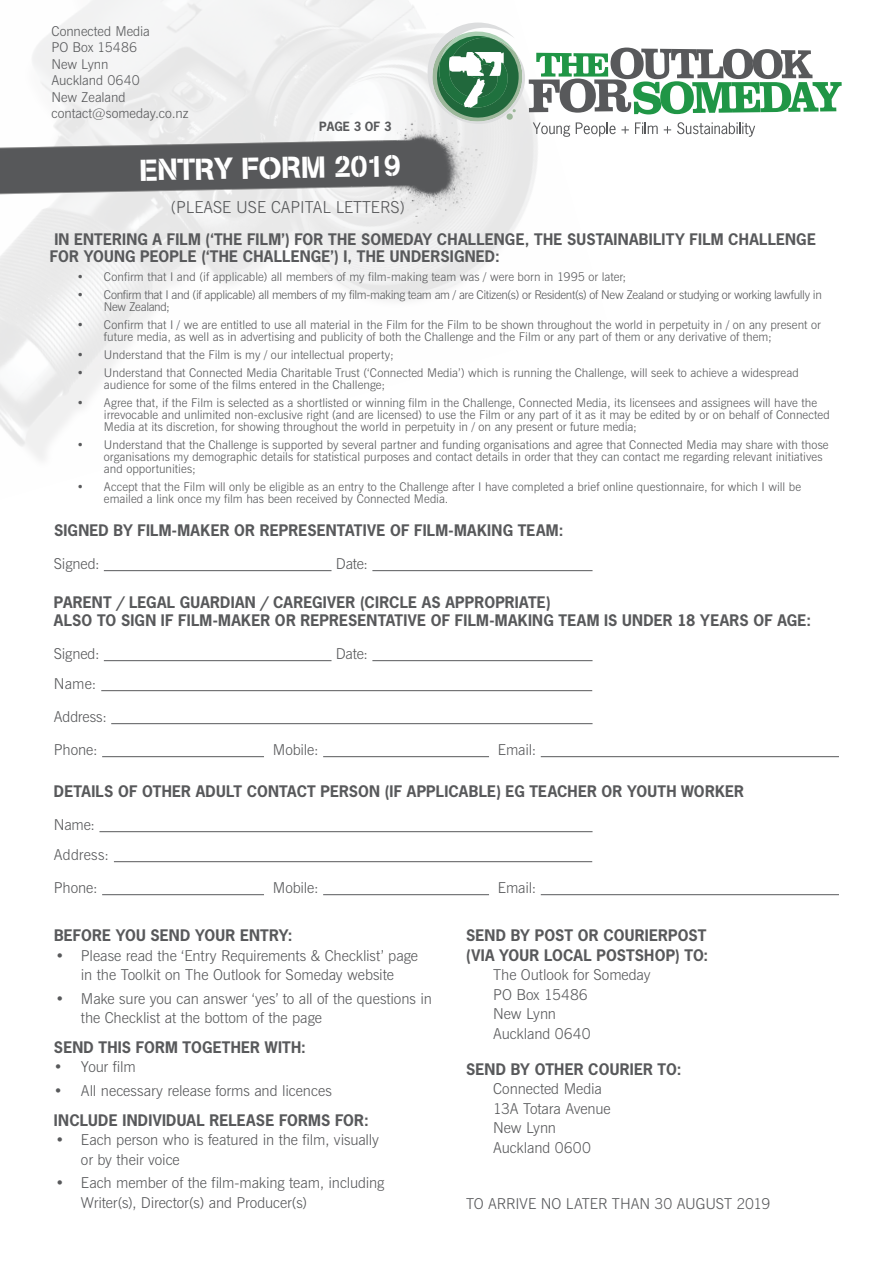
<style>
.page{position:relative;width:893px;height:1263px;background:#fff}
.page>*{position:absolute;margin:0;border:0;box-sizing:border-box;transform-origin:0 0}
.t1{font:30px "AG Book Stencil";color:#fff}
.t2{font:300 16.5px "News Gothic BT";color:#58595b}
.t3{font:300 15px/19.5px "News Gothic BT";letter-spacing:-.005em;color:#58595b}
.t4{font:700 15px/18px "News Gothic";letter-spacing:.015em;color:#58595b}
.t5{font:300 13.5px/16.5px "News Gothic BT";color:#58595b}
.t6{font:300 12px/12px "News Gothic BT";color:#58595b}
.t7{font:300 12px/12px "News Gothic BT";letter-spacing:-.03em;color:#58595b}
.t8{font:700 12px "News Gothic";color:#58595b}
</style>
<div class="page">
<svg style="left:423px;top:23px;width:419px;height:114px"></svg>
<hr style="left:104px;top:570px;width:227px;height:1px;background:#58595b">
<hr style="left:372px;top:570px;width:220px;height:1px;background:#58595b">
<hr style="left:104px;top:660px;width:227px;height:1px;background:#58595b">
<hr style="left:372px;top:660px;width:220px;height:1px;background:#58595b">
<hr style="left:101px;top:690px;width:491px;height:1px;background:#58595b">
<hr style="left:111px;top:723px;width:481px;height:1px;background:#58595b">
<hr style="left:102px;top:756px;width:162px;height:1px;background:#58595b">
<hr style="left:323px;top:756px;width:166px;height:1px;background:#58595b">
<hr style="left:541px;top:756px;width:298px;height:1px;background:#58595b">
<hr style="left:99px;top:831px;width:493px;height:1px;background:#58595b">
<hr style="left:114px;top:861px;width:478px;height:1px;background:#58595b">
<hr style="left:102px;top:894px;width:162px;height:1px;background:#58595b">
<hr style="left:323px;top:894px;width:166px;height:1px;background:#58595b">
<hr style="left:541px;top:894px;width:298px;height:1px;background:#58595b">
<img style="left:0;top:111px;width:502px;height:126px">
<p class="t5" style="left:51px;top:22px;width:139px">Connected Media<br>PO Box 15486<br>New Lynn<br>Auckland 0640<br>New Zealand contact@someday.co.nz</p>
<p class="t8" style="left:319px;top:118px;width:74px">PAGE 3 OF 3</p>
<h1 class="t1" style="left:139px;top:152px;width:263px;rotate:-1deg">ENTRY FORM 2019</h1>
<h2 class="t2" style="left:171px;top:197px;width:236px">(PLEASE USE CAPITAL LETTERS)</h2>
<p class="t4" style="left:54px;top:230px;width:130px">IN ENTERING A FILM</p>
<p class="t4" style="left:206px;top:230px;width:372px">(‘THE FILM’) FOR THE SOMEDAY CHALLENGE , THE SUST</p>
<p class="t4" style="left:604px;top:230px;width:44px">AINABILITY</p>
<p class="t4" style="left:690px;top:230px;width:18px">FILM</p>
<p class="t4" style="left:728px;top:230px;width:89px">CHALLENGE</p>
<p class="t4" style="left:50px;top:247px;width:351px">FOR YOUNG PEOPLE (‘TH E CHALLENGE’) I, TH E UND</p>
<p class="t4" style="left:422px;top:247px;width:80px">ERSIGNED:</p>
<p class="t6" style="left:77px;top:271px;width:551px">• Confirm that I and (if applicable) all members of my film-making team was / were born in 1995 or later;</p>
<p class="t7" style="left:104px;top:289px;width:719px;text-indent:-27px">• Confirm that I and (if applicable) all members of my film-making team am / are Citizen(s) or Resident(s) of New Zealand or studying or working lawfully in<br>New Zealand;</p>
<p class="t6" style="left:104px;top:319px;width:718px;text-indent:-27px">• Confirm that I / we are entitled to use all material in the Film for the Film to be shown throughout the world in perpetuity in / on any present or future media, as well as in advertising and publicity of both the Challenge and the Film or any part of them or any derivative of them;</p>
<p class="t6" style="left:77px;top:349px;width:318px">• Understand that the Film is my / our intellectual property;</p>
<p class="t6" style="left:104px;top:367px;width:696px;text-indent:-27px">• Understand that Connected Media Charitable Trust (‘Connected Media’) which is running the Challenge, will seek to achieve a widespread audience for some of the films entered in the Challenge;</p>
<p class="t6" style="left:104px;top:397px;width:727px;text-indent:-27px">• Agree that, if the Film is selected as a shortlisted or winning film in the Challenge, Connected Media, its licensees and assignees will have the irrevocable and unlimited non-exclusive right (and are licensed) to use the Film or any part of it as it may be edited by or on behalf of Connected<br>Media at its discretion, for showing throughout the world in perpetuity in / on any present or future media;</p>
<p class="t6" style="left:104px;top:439px;width:726px;text-indent:-27px">• Understand that the Challenge is supported by several partner and funding organisations and agree that Connected Media may share with those organisations my demographic details for statistical purposes and contact details in order that they can contact me regarding relevant initiatives and opportunities;</p>
<p class="t6" style="left:104px;top:481px;width:699px;text-indent:-27px">• Accept that the Film will only be eligible as an entry to the Challenge after I have completed a brief online questionnaire, for which I will be emailed a link once my film has been received by Connected Media.</p>
<p class="t4" style="left:54px;top:521px;width:511px">SIGNED BY FILM-MAKER OR REPRESENTATIVE OF FILM-MAKING TEAM:</p>
<p class="t3" style="left:54px;top:554px;width:47px">Signed:</p>
<p class="t3" style="left:336px;top:554px;width:34px">Date:</p>
<p class="t4" style="left:54px;top:593px;width:95px">PARENT / LEGA</p>
<p class="t4" style="left:54px;top:593px;width:734px;text-indent:113px">L GUARDIAN / CAREG IVER (CIRCLE AS APPROPRIATE)<br>ALSO TO SIGN IF FILM-MAKER OR REPRESENTATIVE OF FILM-MAKING TEAM IS UNDER 18 YEARS OF AGE</p>
<p class="t4" style="left:806px;top:611px;width:6px">:</p>
<p class="t3" style="left:54px;top:644px;width:47px">Signed:</p>
<p class="t3" style="left:336px;top:644px;width:34px">Date:</p>
<p class="t3" style="left:54px;top:674px;width:44px">Name:</p>
<p class="t3" style="left:54px;top:707px;width:54px">Address:</p>
<p class="t3" style="left:54px;top:740px;width:45px">Phone:</p>
<p class="t3" style="left:273px;top:740px;width:47px">Mobile:</p>
<p class="t3" style="left:498px;top:740px;width:40px">Email:</p>
<p class="t4" style="left:54px;top:782px;width:46px">DETAILS</p>
<p class="t4" style="left:118px;top:782px;width:98px">OF OTH ER ADULT</p>
<p class="t4" style="left:247px;top:782px;width:180px">CONTACT PERSON (IF APPLIC</p>
<p class="t4" style="left:459px;top:782px;width:287px">ABLE) EG TEACHER OR YOUTH WORKER</p>
<p class="t3" style="left:54px;top:810px;width:57px;line-height:30px">Name:<br>Address:</p>
<p class="t3" style="left:54px;top:878px;width:45px">Phone:</p>
<p class="t3" style="left:273px;top:878px;width:47px">Mobile:</p>
<p class="t3" style="left:498px;top:878px;width:40px">Email:</p>
<p class="t4" style="left:54px;top:926px;width:20px">BEFO</p>
<p class="t4" style="left:92px;top:926px;width:202px">RE YOU SEND YOUR ENTRY:</p>
<p class="t3" style="left:55px;top:945px;width:364px;text-align:center">• Please read the ‘Entry Requirements &amp; Checklist’ page in the Toolkit on The Outlook for Someday website</p>
<p class="t3" style="left:81px;top:989px;width:352px;text-indent:-26px">• Make sure you can answer ‘yes’ to all of the questions in the Checklist at the bottom of the page</p>
<p class="t4" style="left:54px;top:1038px;width:54px">SEND THIS</p>
<p class="t4" style="left:136px;top:1038px;width:139px">FORM TOGETHER WITH</p>
<p class="t4" style="left:301px;top:1038px;width:6px">:</p>
<p class="t3" style="left:54px;top:1057px;width:83px">• Your film</p>
<p class="t3" style="left:54px;top:1081px;width:279px">• All necessary release forms and licences</p>
<p class="t4" style="left:54px;top:1110px;width:316px">INCLUDE INDIVIDUAL RELEASE FORMS FOR:</p>
<p class="t3" style="left:81px;top:1130px;width:300px;text-indent:-26px">• Each person who is featured in the film, visually or by their voice</p>
<p class="t3" style="left:81px;top:1173px;width:305px;text-indent:-26px">• Each member of the film-making team, including<br>Writer(s), Director(s) and Producer(s)</p>
<p class="t4" style="left:466px;top:925px;width:244px;line-height:19.5px">SEND BY POST OR COURI ERPOST (VIA YOUR LOCAL POSTSHOP) TO:</p>
<p class="t3" style="left:493px;top:965px;width:159px">The Outlook for Someday<br>PO Box 15486<br>New Lynn<br>Auckland 0640</p>
<p class="t4" style="left:466px;top:1059px;width:217px">SEND BY OTHER COURIER TO:</p>
<p class="t3" style="left:493px;top:1079px;width:119px">Connected Media<br>13A Totara Avenue<br>New Lynn<br>Auckland 0600</p>
<p class="t3" style="left:466px;top:1193px;width:240px">TO ARRIVE NO LATER THAN 30 AUgust</p>
<p class="t3" style="left:737px;top:1193px;width:35px">2019</p>
</div>
